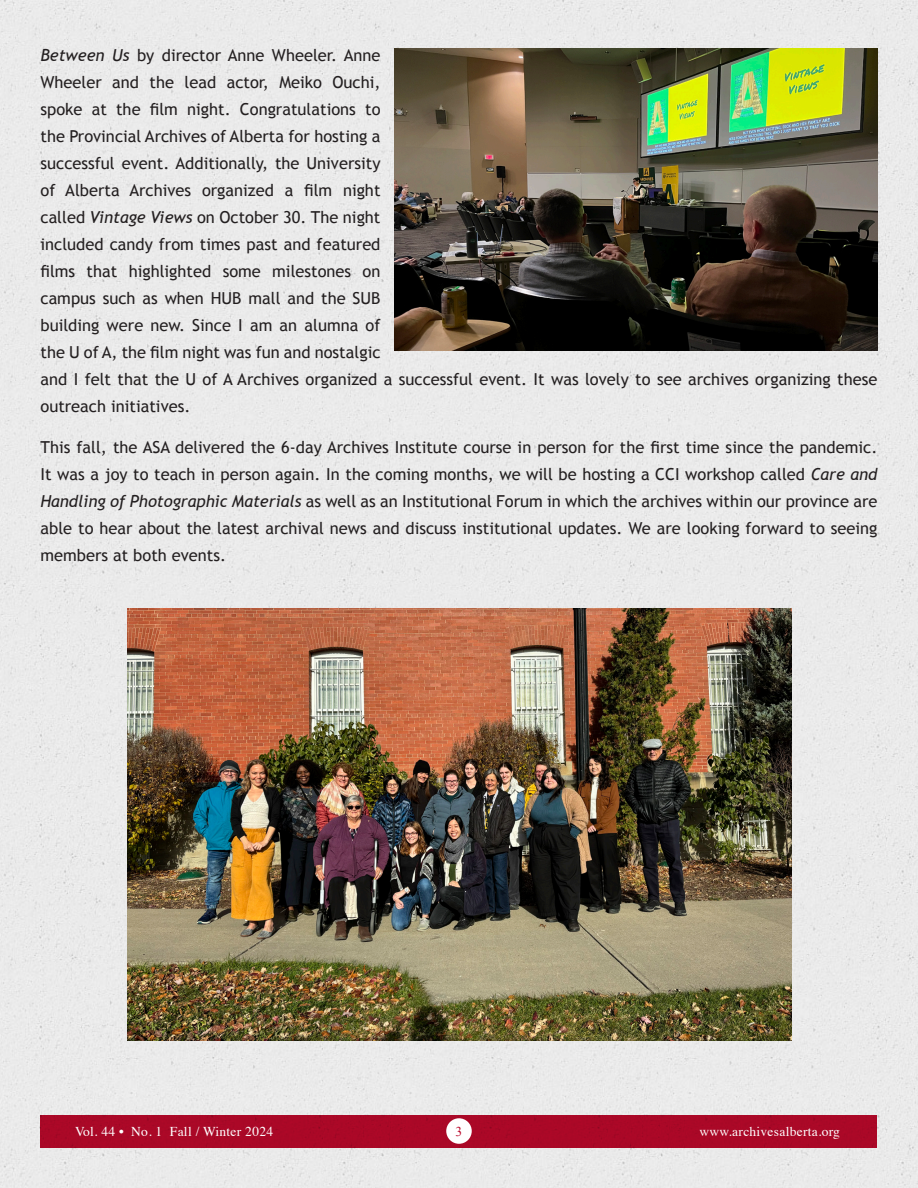
<style>
.page{position:relative;width:918px;height:1188px;background:#eaeaea}
.page>*{position:absolute;margin:0;border:0;box-sizing:border-box;transform-origin:0 0}
.Heading_3{font:16.5px/27px "Trebuchet MS";color:#231f20}
.t1{font:13.5px "Times";letter-spacing:.02em;color:#fff}
.t2{font:13.5px "Times New Roman";color:#ba092b}
.s1{font-style:italic}
</style>
<div class="page">
<div style="left:40px;top:1115px;width:838px;height:32px;background:#aa0827"></div>
<div style="left:446px;top:1118px;width:26px;height:26px;background:#fff;border-radius:50%"></div>
<img style="left:128px;top:608px;width:663px;height:433px">
<img style="left:394px;top:49px;width:484px;height:302px">
<p class="Heading_3" style="left:40px;top:42px;width:838px"><span class="s1">Between Us</span> by director Anne Wheeler. Anne<br>Wheeler and the lead actor, Meiko Ouchi,<br>spoke at the film night. Congratulations to<br>the Provincial Archives of Alberta for hosting a<br>successful event. Additionally, the University<br>of Alberta Archives organized a film night<br>called <span class="s1">Vintage Views</span> on October 30. The night<br>included candy from times past and featured<br>films that highlighted some milestones on<br>campus such as when HUB mall and the SUB<br>building were new. Since I am an alumna of<br>the U of A, the film night was fun and nostalgic<br>and I felt that the U of A Archives organized a successful event. It was lovely to see archives organizing these outreach initiatives.</p>
<p class="Heading_3" style="left:40px;top:433px;width:838px;text-align:justify">This fall, the ASA delivered the 6-day Archives Institute course in person for the first time since the pandemic.<br>It was a joy to teach in person again. In the coming months, we will be hosting a CCI workshop called <span class="s1">Care and Handling of Photographic Materials</span> as well as an Institutional Forum in which the archives within our province are able to hear about the latest archival news and discuss institutional updates. We are looking forward to seeing members at both events.</p>
<p class="t1" style="left:75px;top:1119px;width:200px">Vol. 44 • No. 1 Fall / Winter 2024</p>
<p class="t2" style="left:456px;top:1122px;width:8px">3</p>
<p class="t1" style="left:699px;top:1119px;width:142px">www.archivesalberta.org</p>
</div>
